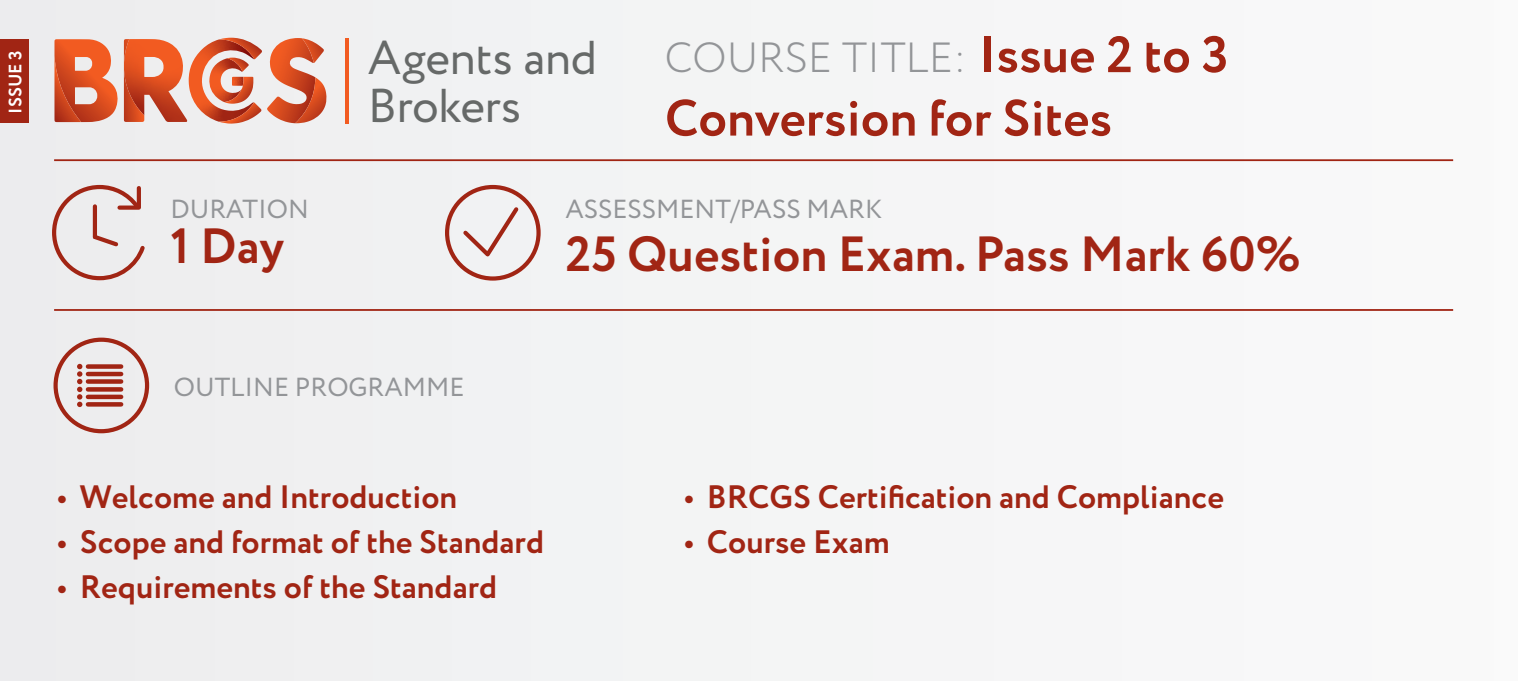
<style>
.page{position:relative;width:1518px;height:681px;background:#f4f5f5}
.page>*{position:absolute;margin:0;border:0;box-sizing:border-box;transform-origin:0 0}
.t1{font:700 51.07px "Circe";color:#a12514}
.t2{font:700 49.27px "Circe";color:#a12514}
.t3{font:47.48px/47.7px "Circe";letter-spacing:-.005em;color:#666968}
.t4{font:300 42.07px "Circe";color:#939598}
.t5{font:700 32.4px "Circe";color:#a12514}
.t6{font:26.1px "Circe";color:#939598}
.t7{font:700 18px "Circe";color:#fff}
.s1{font-weight:700;font-size:51.07px;color:#a12514}
</style>
<div class="page">
<svg style="left:54px;top:39px;width:64px;height:83px"></svg>
<svg style="left:124px;top:38px;width:203px;height:86px"></svg>
<hr style="left:346px;top:38px;width:3px;height:85px;background:#f25b21">
<svg style="left:52px;top:184px;width:93px;height:97px"></svg>
<div style="left:445px;top:185px;width:96px;height:95px;border:4px solid #a12514;border-radius:50%"></div>
<svg style="left:459px;top:203px;width:60px;height:58px"></svg>
<div style="left:54px;top:337px;width:95px;height:96px;border:4px solid #a12514;border-radius:50%"></div>
<hr style="left:54px;top:159px;width:1399px;height:2px;background:#a12514">
<hr style="left:54px;top:309px;width:1399px;height:2px;background:#a12514">
<div style="left:88px;top:364px;width:33px;height:5px;background:#a12514"></div>
<hr style="left:88px;top:372px;width:33px;height:4px;background:#a12514">
<div style="left:88px;top:379px;width:33px;height:5px;background:#a12514"></div>
<svg style="left:88px;top:387px;width:33px;height:4px"></svg>
<div style="left:88px;top:394px;width:33px;height:5px;background:#a12514"></div>
<svg style="left:77px;top:364px;width:5px;height:43px"></svg>
<svg style="left:88px;top:402px;width:33px;height:4px"></svg>
<div style="left:0;top:39px;width:29px;height:83px;background:#a12514"></div>
<p class="t7" style="left:3px;top:113px;width:65px;rotate:-90deg">ISSUE 3</p>
<p class="t6" style="left:170px;top:192px;width:140px">DURATION</p>
<h2 class="t2" style="left:170px;top:213px;width:115px">1 Day</h2>
<h3 class="t3" style="left:368px;top:36px;width:231px">Agents and<br>Brokers</h3>
<p class="t4" style="left:665px;top:30px;width:565px">COURSE TITLE: <span class="s1">Issue 2 to 3</span></p>
<h1 class="t1" style="left:665px;top:84px;width:449px">Conversion for Sites</h1>
<p class="t6" style="left:566px;top:192px;width:318px">ASSESSMENT/PASS MARK</p>
<h2 class="t2" style="left:566px;top:221px;width:737px">25 Question Exam. Pass Mark 60%</h2>
<p class="t6" style="left:174px;top:370px;width:292px">OUTLINE PROGRAMME</p>
<p class="t5" style="left:58px;top:475px;width:401px">• Welcome and Introduction</p>
<p class="t5" style="left:58px;top:520px;width:488px">• Scope and format of the Standard</p>
<p class="t5" style="left:58px;top:565px;width:441px">• Requirements of the Standard</p>
<p class="t5" style="left:685px;top:475px;width:541px">• BRCGS Certification and Compliance</p>
<p class="t5" style="left:685px;top:520px;width:206px">• Course Exam</p>
</div>
